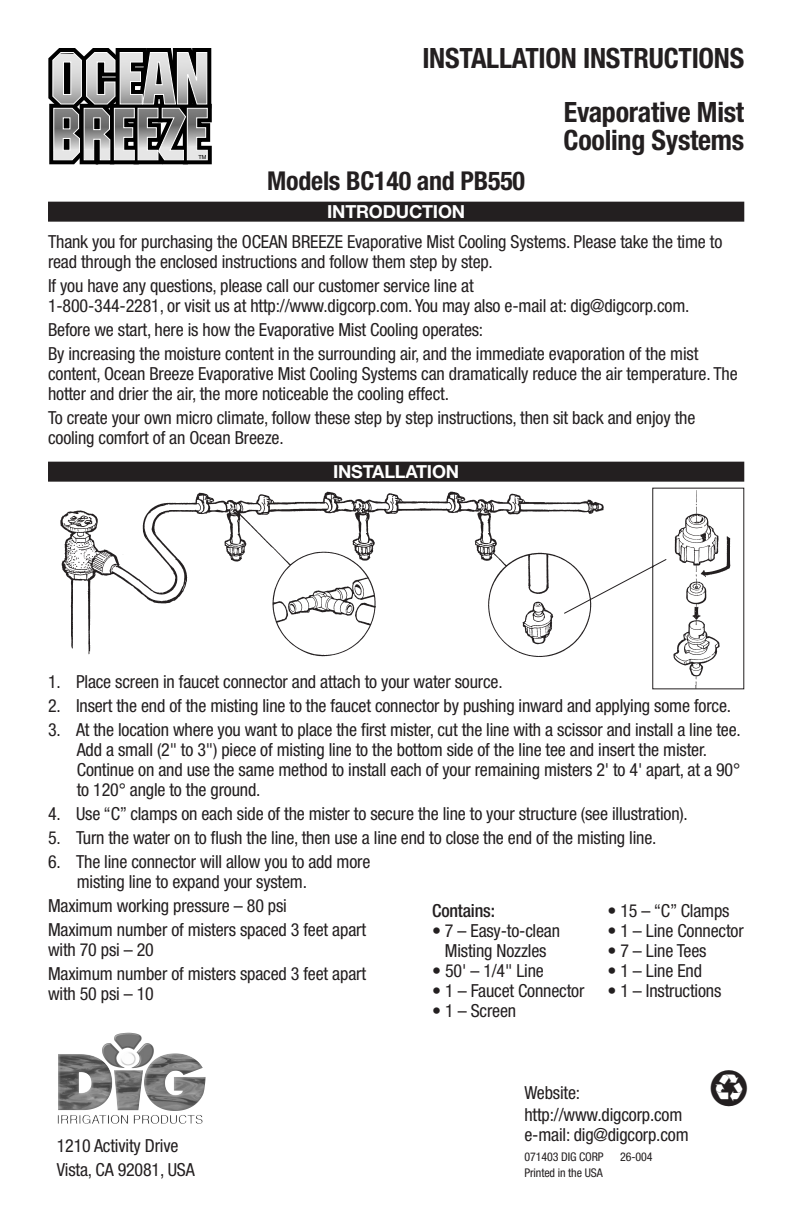
<style>
.page{position:relative;width:795px;height:1224px;background:#fff}
.page>*{position:absolute;margin:0;border:0;box-sizing:border-box;transform-origin:0 0}
.t1{font:36px "Recycle";color:#231f20}
.t2{font:700 condensed 28px/54px "Helvetica Neue";letter-spacing:-.01em;color:#231f20;text-align:right}
.t3{font:700 condensed 26px "Helvetica Neue";letter-spacing:-.01em;color:#231f20}
.t4{font:condensed 18px/20px "Helvetica Neue";letter-spacing:-.01em;color:#231f20}
.t5{font:700 18px "Helvetica Neue";letter-spacing:-.01em;color:#fff}
.t6{font:500 condensed 18px "Helvetica Neue";letter-spacing:-.01em;color:#231f20}
.t7{font:condensed 12px "Helvetica Neue";letter-spacing:-.01em;color:#231f20}
.t8{font:5.6px "Helvetica";color:#000}
</style>
<div class="page">
<div style="left:48px;top:202px;width:696px;height:20px;background:#231f20"></div>
<div style="left:48px;top:462px;width:696px;height:20px;background:#231f20"></div>
<img style="left:60px;top:491px;width:503px;height:166px">
<svg style="left:563px;top:487px;width:181px;height:203px"></svg>
<svg style="left:48px;top:48px;width:164px;height:117px;background:#7f7f7f"></svg>
<svg style="left:57px;top:1032px;width:149px;height:92px"></svg>
<img style="left:79px;top:1033px;width:75px;height:60px">
<p class="t8" style="left:198px;top:155px;width:10px">TM</p>
<h2 class="t2" style="left:422px;top:33px;width:323px">INSTALLATION INSTRUCTIONS<br>Evaporative Mist</h2>
<h2 class="t2" style="left:563px;top:115px;width:182px">Cooling Systems</h2>
<h3 class="t3" style="left:267px;top:171px;width:259px">Models BC140 and PB550</h3>
<p class="t5" style="left:327px;top:205px;width:140px">INTRODUCTION</p>
<p class="t4" style="left:48px;top:233px;width:676px">Thank you for purchasing the OCEAN BREEZE Evaporative Mist Cooling Systems. Please take the time to read through the enclosed instructions and follow them step by step.</p>
<p class="t4" style="left:48px;top:277px;width:643px">If you have any questions, please call our customer service line at<br>1-800-344-2281, or visit us at http://www.digcorp.com. You may also e-mail at: dig@digcorp.com.</p>
<p class="t4" style="left:48px;top:319px;width:652px;line-height:24px">Before we start, here is how the Evaporative Mist Cooling operates:<br>By increasing the moisture content in the surrounding air, and the immediate evaporation of the mist</p>
<p class="t4" style="left:48px;top:365px;width:691px">content, Ocean Breeze Evaporative Mist Cooling Systems can dramatically reduce the air temperature. The hotter and drier the air, the more noticeable the cooling effect.</p>
<p class="t4" style="left:48px;top:409px;width:649px">To create your own micro climate, follow these step by step instructions, then sit back and enjoy the cooling comfort of an Ocean Breeze.</p>
<p class="t5" style="left:333px;top:465px;width:128px">INSTALLATION</p>
<p class="t4" style="left:48px;top:673px;width:456px">1. Place screen in faucet connector and attach to your water source.</p>
<p class="t4" style="left:48px;top:697px;width:684px">2. Insert the end of the misting line to the faucet connector by pushing inward and applying some force.</p>
<p class="t4" style="left:77px;top:721px;width:665px;text-indent:-29px">3. At the location where you want to place the first mister, cut the line with a scissor and install a line tee.<br>Add a small (2" to 3") piece of misting line to the bottom side of the line tee and insert the mister.<br>Continue on and use the same method to install each of your remaining misters 2' to 4' apart, at a 90° to 120° angle to the ground.</p>
<p class="t4" style="left:48px;top:805px;width:641px">4. Use “C” clamps on each side of the mister to secure the line to your structure (see illustration).</p>
<p class="t4" style="left:48px;top:829px;width:610px">5. Turn the water on to flush the line, then use a line end to close the end of the misting line.</p>
<p class="t4" style="left:77px;top:853px;width:295px;text-indent:-29px">6. The line connector will allow you to add more misting line to expand your system.</p>
<p class="t4" style="left:48px;top:895px;width:319px;line-height:24px">Maximum working pressure – 80 psi<br>Maximum number of misters spaced 3 feet apart</p>
<p class="t4" style="left:48px;top:939px;width:319px;line-height:24px">with 70 psi – 20<br>Maximum number of misters spaced 3 feet apart</p>
<p class="t4" style="left:48px;top:985px;width:107px">with 50 psi – 10</p>
<p class="t4" style="left:607px;top:902px;width:124px">• 15 – “C” Clamps</p>
<p class="t4" style="left:607px;top:922px;width:138px">• 1 – Line Connector</p>
<p class="t4" style="left:607px;top:942px;width:101px">• 7 – Line Tees</p>
<p class="t4" style="left:607px;top:962px;width:96px">• 1 – Line End</p>
<p class="t4" style="left:607px;top:982px;width:115px">• 1 – Instructions</p>
<p class="t6" style="left:432px;top:904px;width:64px">Contains:</p>
<p class="t4" style="left:432px;top:922px;width:129px;text-align:center">• 7 – Easy-to-clean<br>Misting Nozzles</p>
<p class="t4" style="left:432px;top:962px;width:113px">• 50' – 1/4" Line</p>
<p class="t4" style="left:432px;top:982px;width:154px">• 1 – Faucet Connector</p>
<p class="t4" style="left:432px;top:1002px;width:85px">• 1 – Screen</p>
<p class="t4" style="left:57px;top:1135px;width:139px;line-height:24px">1210 Activity Drive<br>Vista, CA 92081, USA</p>
<p class="t4" style="left:524px;top:1084px;width:57px">Website:</p>
<p class="t4" style="left:524px;top:1106px;width:166px">http://www.digcorp.com e-mail: dig@digcorp.com</p>
<p class="t7" style="left:524px;top:1152px;width:81px">071403 DIG CORP</p>
<p class="t7" style="left:620px;top:1152px;width:34px">26-004</p>
<p class="t7" style="left:524px;top:1168px;width:80px">Printed in the USA</p>
<h1 class="t1" style="left:709px;top:1070px;width:41px">E</h1>
</div>
